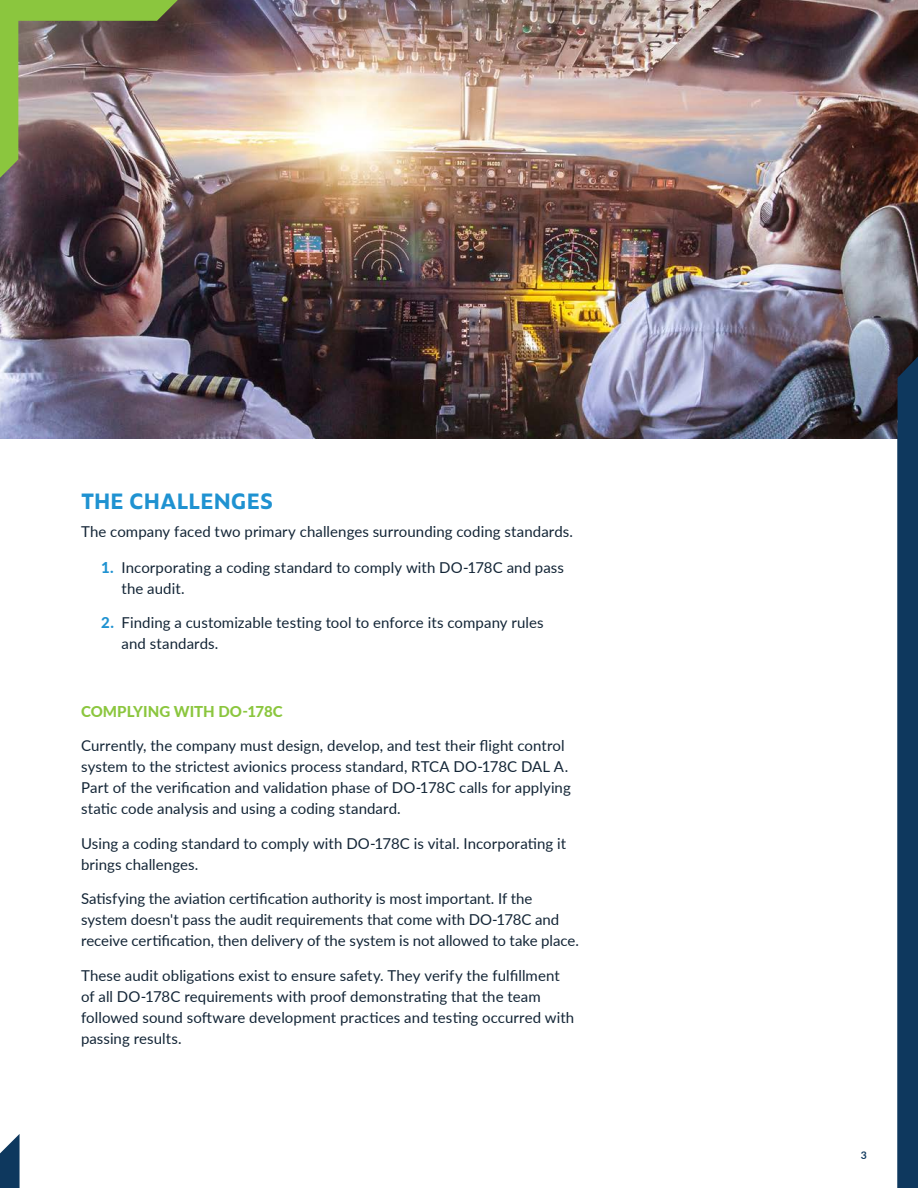
<style>
.page{position:relative;width:918px;height:1188px;background:#fff}
.page>*{position:absolute;margin:0;border:0;box-sizing:border-box;transform-origin:0 0}
.SubHead{font:700 21px "Zeitung Pro";color:#1f92d1}
.Body{font:15px/21px "Lato";letter-spacing:.005em;color:#132536}
.Body-2{font:800 15px "Lato";letter-spacing:.005em;color:#8bc63e}
.t1{font:700 10.5px "Lato";color:#0e385e}
.s1{font-weight:800;color:#1f92d1}
</style>
<div class="page">
<svg style="left:0;top:1134px;width:20px;height:54px"></svg>
<img style="left:0;top:0;width:918px;height:438px">
<img style="left:0;top:0;width:203px;height:204px">
<svg style="left:897px;top:341px;width:21px;height:847px;background:#11395d"></svg>
<p class="SubHead" style="left:81px;top:485px;width:194px">THE CHALLENGES</p>
<p class="Body" style="left:81px;top:520px;width:494px">The company faced two primary challenges surrounding coding standards.</p>
<p class="Body" style="left:122px;top:556px;width:444px;text-indent:-20px"><span class="s1">1.</span> Incorporating a coding standard to comply with DO-178C and pass the audit.</p>
<p class="Body" style="left:122px;top:611px;width:424px;text-indent:-20px"><span class="s1">2.</span> Finding a customizable testing tool to enforce its company rules and standards.</p>
<p class="Body-2" style="left:81px;top:700px;width:203px">COMPLYING WITH DO-178C</p>
<p class="Body" style="left:81px;top:734px;width:491px">Currently, the company must design, develop, and test their flight control system to the strictest avionics process standard, RTCA DO-178C DAL A.<br>Part of the verification and validation phase of DO-178C calls for applying static code analysis and using a coding standard.</p>
<p class="Body" style="left:81px;top:832px;width:487px">Using a coding standard to comply with DO-178C is vital. Incorporating it brings challenges.</p>
<p class="Body" style="left:81px;top:887px;width:499px">Satisfying the aviation certification authority is most important. If the system doesn't pass the audit requirements that come with DO-178C and receive certification, then delivery of the system is not allowed to take place.</p>
<p class="Body" style="left:81px;top:964px;width:495px">These audit obligations exist to ensure safety. They verify the fulfillment of all DO-178C requirements with proof demonstrating that the team followed sound software development practices and testing occurred with passing results.</p>
<p class="t1" style="left:861px;top:1147px;width:8px">3</p>
</div>
